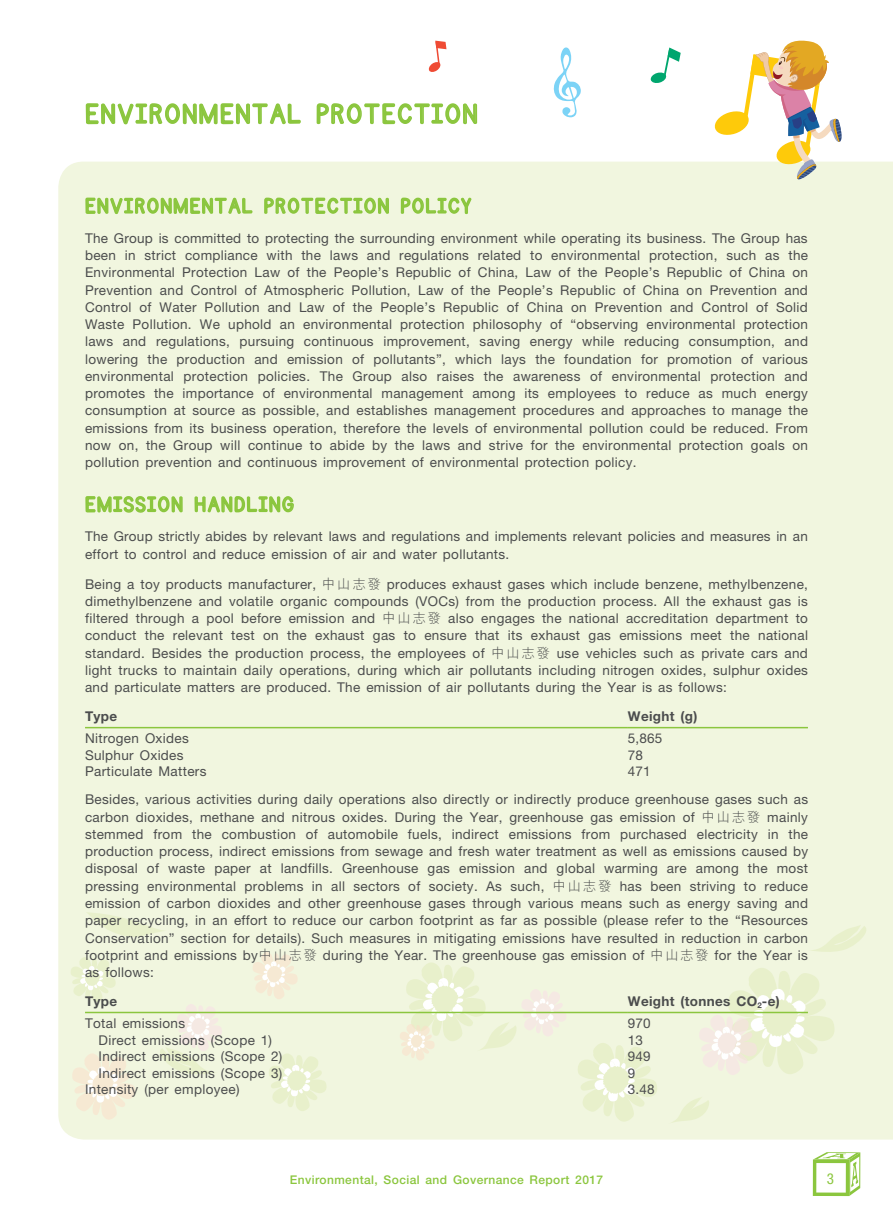
<style>
.page{position:relative;width:893px;height:1212px;background:#fff}
.page>*{position:absolute;margin:0;border:0;box-sizing:border-box;transform-origin:0 0}
.t1{font:31.5px "KG Primary Penmanship";letter-spacing:.06em;color:#8bc63e}
._03_H1{font:24px "KG Primary Penmanship";letter-spacing:.07em;color:#8bc63e}
.t2{font:condensed 15px "Helvetica Neue LT Std";color:#8bc63e}
._01_Body_Text{font:13.5px/17.2px "Helvetica Neue LT Std";letter-spacing:.025em;color:#4b4c4d;text-align:justify}
._15_Table_Stub{font:13.5px "Helvetica Neue LT Std";letter-spacing:.025em;color:#4b4c4d}
._15_Table_Stub-2{font:700 13.5px "Helvetica Neue LT Std";letter-spacing:.025em;color:#4b4c4d}
._01_Body_Text-2{font:700 13.5px "Helvetica Neue LT Std";color:#4b4c4d}
.t3{font:500 12px "Helvetica Neue LT Std";letter-spacing:.035em;color:#8bc63e}
.s1{font-family:"M Hei HK";font-weight:300}
</style>
<div class="page">
<svg style="left:813px;top:1152px;width:47px;height:44px"></svg>
<div style="left:58px;top:162px;width:835px;height:977px;background:#f1f6df"></div>
<svg style="left:668px;top:1096px;width:42px;height:28px"></svg>
<svg style="left:577px;top:1043px;width:81px;height:79px;background:#edf3d6"></svg>
<svg style="left:269px;top:1053px;width:58px;height:58px;background:#edf3d6"></svg>
<svg style="left:70px;top:957px;width:46px;height:45px;background:#edf3d6"></svg>
<svg style="left:809px;top:925px;width:58px;height:28px;background:#edf3d7"></svg>
<svg style="left:86px;top:912px;width:81px;height:25px;background:#edf3d6"></svg>
<svg style="left:699px;top:968px;width:136px;height:107px;background:#eef2d9"></svg>
<svg style="left:159px;top:1004px;width:63px;height:71px;background:#f0f1dd"></svg>
<svg style="left:252px;top:952px;width:46px;height:47px;background:#f4efdb"></svg>
<svg style="left:400px;top:962px;width:167px;height:98px;background:#eff3da"></svg>
<svg style="left:72px;top:1053px;width:64px;height:66px;background:#f4efdb"></svg>
<svg style="left:713px;top:40px;width:131px;height:142px"></svg>
<svg style="left:553px;top:47px;width:28px;height:71px"></svg>
<svg style="left:650px;top:47px;width:31px;height:36px"></svg>
<svg style="left:84px;top:41px;width:394px;height:181px"></svg>
<svg style="left:84px;top:486px;width:100px;height:28px;background:#d2e7af"></svg>
<svg style="left:193px;top:489px;width:102px;height:31px;background:#d6e9b5"></svg>
<hr style="left:85px;top:727px;width:543px;height:1px;background:#8bc63e">
<hr style="left:628px;top:727px;width:180px;height:1px;background:#8bc63e">
<hr style="left:85px;top:1012px;width:543px;height:1px;background:#8bc63e">
<hr style="left:628px;top:1012px;width:180px;height:1px;background:#8bc63e">
<h1 class="t1" style="left:85px;top:99px;width:394px">ENVIRONMENTAL PROTECTION</h1>
<p class="_03_H1" style="left:85px;top:194px;width:387px">ENVIRONMENTAL PROTECTION POLICY</p>
<p class="_01_Body_Text" style="left:85px;top:229px;width:724px">The Group is committed to protecting the surrounding environment while operating its business. The Group has been in strict compliance with the laws and regulations related to environmental protection, such as the Environmental Protection Law of the People’s Republic of China, Law of the People’s Republic of China on Prevention and Control of Atmospheric Pollution, Law of the People’s Republic of China on Prevention and Control of Water Pollution and Law of the People’s Republic of China on Prevention and Control of Solid Waste Pollution. We uphold an environmental protection philosophy of “observing environmental protection laws and regulations, pursuing continuous improvement, saving energy while reducing consumption, and lowering the production and emission of pollutants”, which lays the foundation for promotion of various environmental protection policies. The Group also raises the awareness of environmental protection and promotes the importance of environmental management among its employees to reduce as much energy consumption at source as possible, and establishes management procedures and approaches to manage the emissions from its business operation, therefore the levels of environmental pollution could be reduced. From now on, the Group will continue to abide by the laws and strive for the environmental protection goals on pollution prevention and continuous improvement of environmental protection policy.</p>
<p class="_03_H1" style="left:85px;top:493px;width:210px">EMISSION HANDLING</p>
<p class="_01_Body_Text" style="left:85px;top:528px;width:724px">The Group strictly abides by relevant laws and regulations and implements relevant policies and measures in an effort to control and reduce emission of air and water pollutants.</p>
<p class="_01_Body_Text" style="left:85px;top:575px;width:724px">Being a toy products manufacturer, <span class="s1">中山志發</span> produces exhaust gases which include benzene, methylbenzene, dimethylbenzene and volatile organic compounds (VOCs) from the production process. All the exhaust gas is filtered through a pool before emission and <span class="s1">中山志發</span> also engages the national accreditation department to conduct the relevant test on the exhaust gas to ensure that its exhaust gas emissions meet the national standard. Besides the production process, the employees of <span class="s1">中山志發</span> use vehicles such as private cars and light trucks to maintain daily operations, during which air pollutants including nitrogen oxides, sulphur oxides and particulate matters are produced. The emission of air pollutants during the Year is as follows:</p>
<p class="_01_Body_Text-2" style="left:85px;top:708px;width:34px">Type</p>
<p class="_15_Table_Stub-2" style="left:628px;top:708px;width:71px">Weight (g)</p>
<p class="_01_Body_Text" style="left:85px;top:729px;width:105px">Nitrogen Oxides</p>
<p class="_15_Table_Stub" style="left:628px;top:730px;width:36px">5,865</p>
<p class="_01_Body_Text" style="left:85px;top:746px;width:100px">Sulphur Oxides</p>
<p class="_15_Table_Stub" style="left:628px;top:747px;width:17px">78</p>
<p class="_01_Body_Text" style="left:85px;top:762px;width:123px">Particulate Matters</p>
<p class="_15_Table_Stub" style="left:628px;top:763px;width:24px">471</p>
<p class="_01_Body_Text" style="left:85px;top:791px;width:725px">Besides, various activities during daily operations also directly or indirectly produce greenhouse gases such as carbon dioxides, methane and nitrous oxides. During the Year, greenhouse gas emission of <span class="s1">中山志發</span> mainly stemmed from the combustion of automobile fuels, indirect emissions from purchased electricity in the production process, indirect emissions from sewage and fresh water treatment as well as emissions caused by disposal of waste paper at landfills. Greenhouse gas emission and global warming are among the most pressing environmental problems in all sectors of society. As such, <span class="s1">中山志發</span> has been striving to reduce emission of carbon dioxides and other greenhouse gases through various means such as energy saving and paper recycling, in an effort to reduce our carbon footprint as far as possible (please refer to the “Resources Conservation” section for details). Such measures in mitigating emissions have resulted in reduction in carbon footprint and emissions by<span class="s1">中山志發</span> during the Year. The greenhouse gas emission of <span class="s1">中山志發</span> for the Year is as follows:</p>
<p class="_15_Table_Stub-2" style="left:85px;top:993px;width:34px">Type</p>
<p class="_15_Table_Stub-2" style="left:628px;top:993px;width:153px">Weight (tonnes CO<sub>2</sub>-e)</p>
<p class="_15_Table_Stub" style="left:85px;top:1015px;width:102px">Total emissions</p>
<p class="_15_Table_Stub" style="left:628px;top:1015px;width:24px">970</p>
<p class="_15_Table_Stub" style="left:99px;top:1032px;width:175px">Direct emissions (Scope 1)</p>
<p class="_15_Table_Stub" style="left:628px;top:1032px;width:17px">13</p>
<p class="_15_Table_Stub" style="left:99px;top:1048px;width:185px">Indirect emissions (Scope 2)</p>
<p class="_15_Table_Stub" style="left:628px;top:1048px;width:24px">949</p>
<p class="_15_Table_Stub" style="left:99px;top:1065px;width:185px">Indirect emissions (Scope 3)</p>
<p class="_15_Table_Stub" style="left:628px;top:1065px;width:9px">9</p>
<p class="_15_Table_Stub" style="left:85px;top:1081px;width:156px">Intensity (per employee)</p>
<p class="_15_Table_Stub" style="left:628px;top:1081px;width:28px">3.48</p>
<p class="t3" style="left:290px;top:1172px;width:315px">Environmental, Social and Governance Report 2017</p>
<p class="t2" style="left:827px;top:1169px;width:9px">3</p>
</div>
